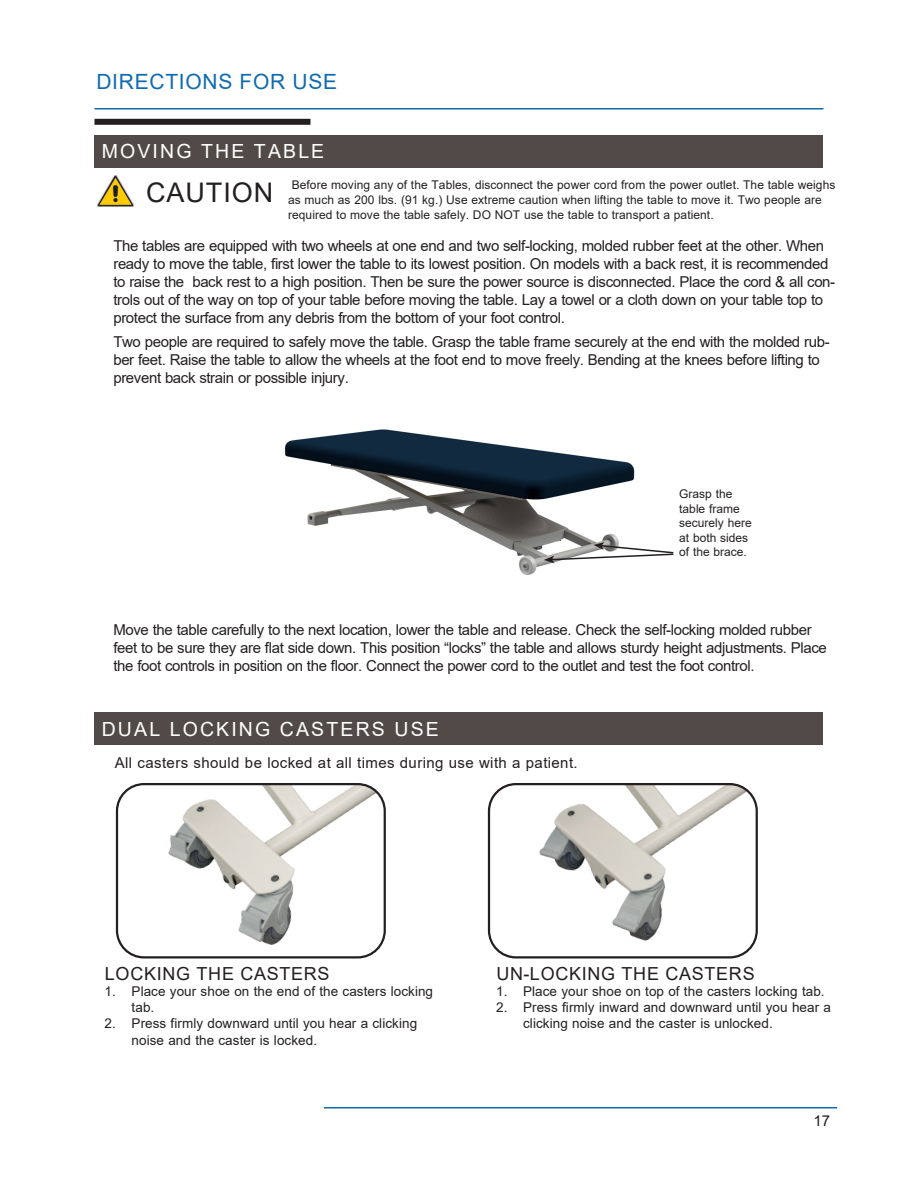
<style>
.page{position:relative;width:918px;height:1188px;background:#fff}
.page>*{position:absolute;margin:0;border:0;box-sizing:border-box;transform-origin:0 0}
.t1{font:27px "Arial";letter-spacing:.035em;color:#231f20}
.t2{font:21px "Arial";letter-spacing:.035em;color:#116baf}
.t3{font:19.5px "Arial";letter-spacing:.11em;color:#fff}
.t4{font:18px "Arial";letter-spacing:.04em;color:#231f20}
.t5{font:15px/18px "Arial";letter-spacing:-.025em;color:#231f20}
.t6{font:15px "Arial";letter-spacing:.025em;color:#231f20}
.t7{font:13.5px/16.2px "Arial";letter-spacing:.005em;color:#231f20}
.t8{font:12px/14.4px "Arial";letter-spacing:.005em;color:#231f20}
</style>
<div class="page">
<img style="left:284px;top:429px;width:351px;height:146px">
<div style="left:94px;top:713px;width:730px;height:32px;background:#524a47"></div>
<img style="left:495px;top:785px;width:261px;height:172px">
<div style="left:488px;top:783px;width:270px;height:175px;border:2px solid #231f20;border-radius:27px"></div>
<img style="left:135px;top:786px;width:249px;height:171px">
<div style="left:116px;top:783px;width:270px;height:175px;border:2px solid #231f20;border-radius:27px"></div>
<img style="left:98px;top:175px;width:36px;height:31px">
<div style="left:94px;top:135px;width:730px;height:32px;background:#524a47"></div>
<hr style="left:324px;top:1107px;width:513px;height:1px;background:#116baf">
<hr style="left:94px;top:108px;width:730px;height:2px;background:#116baf">
<div style="left:94px;top:119px;width:216px;height:6px;background:#231f20"></div>
<svg style="left:544px;top:542px;width:130px;height:21px"></svg>
<p class="t2" style="left:96px;top:67px;width:242px">DIRECTIONS FOR USE</p>
<p class="t3" style="left:102px;top:138px;width:224px">MOVING THE TABLE</p>
<p class="t8" style="left:288px;top:177px;width:549px;line-height:15px;text-indent:4px">Before moving any of the Tables, disconnect the power cord from the power outlet. The table weighs as much as 200 lbs. (91 kg.) Use extreme caution when lifting the table to move it. Two people are required to move the table safely. DO NOT use the table to transport a patient.</p>
<p class="t1" style="left:146px;top:173px;width:129px">CAUTION</p>
<p class="t5" style="left:113px;top:236px;width:723px">The tables are equipped with two wheels at one end and two self-locking, molded rubber feet at the other. When ready to move the table, first lower the table to its lowest position. On models with a back rest, it is recommended to raise the back rest to a high position. Then be sure the power source is disconnected. Place the cord &amp; all con&shy;trols out of the way on top of your table before moving the table. Lay a towel or a cloth down on your table top to protect the surface from any debris from the bottom of your foot control.</p>
<p class="t5" style="left:113px;top:333px;width:718px">Two people are required to safely move the table. Grasp the table frame securely at the end with the molded rub&shy;ber feet. Raise the table to allow the wheels at the foot end to move freely. Bending at the knees before lifting to prevent back strain or possible injury.</p>
<p class="t8" style="left:679px;top:487px;width:74px">Grasp the table frame securely here at both sides of the brace.</p>
<p class="t5" style="left:113px;top:621px;width:715px">Move the table carefully to the next location, lower the table and release. Check the self-locking molded rubber feet to be sure they are flat side down. This position “locks” the table and allows sturdy height adjustments. Place the foot controls in position on the floor. Connect the power cord to the outlet and test the foot control.</p>
<p class="t3" style="left:102px;top:716px;width:339px">DUAL LOCKING CASTERS USE</p>
<p class="t6" style="left:115px;top:753px;width:464px">All casters should be locked at all times during use with a patient.</p>
<p class="t4" style="left:105px;top:961px;width:226px">LOCKING THE CASTERS</p>
<p class="t7" style="left:132px;top:983px;width:303px;text-indent:-27px">1. Place your shoe on the end of the casters locking tab.</p>
<p class="t7" style="left:132px;top:1016px;width:287px;text-indent:-27px">2. Press firmly downward until you hear a clicking noise and the caster is locked.</p>
<p class="t4" style="left:496px;top:961px;width:260px">UN-LOCKING THE CASTERS</p>
<p class="t7" style="left:496px;top:983px;width:330px">1. Place your shoe on top of the casters locking tab.</p>
<p class="t7" style="left:523px;top:999px;width:309px;text-indent:-27px">2. Press firmly inward and downward until you hear a clicking noise and the caster is unlocked.</p>
<p class="t5" style="left:813px;top:1112px;width:18px">17</p>
</div>
